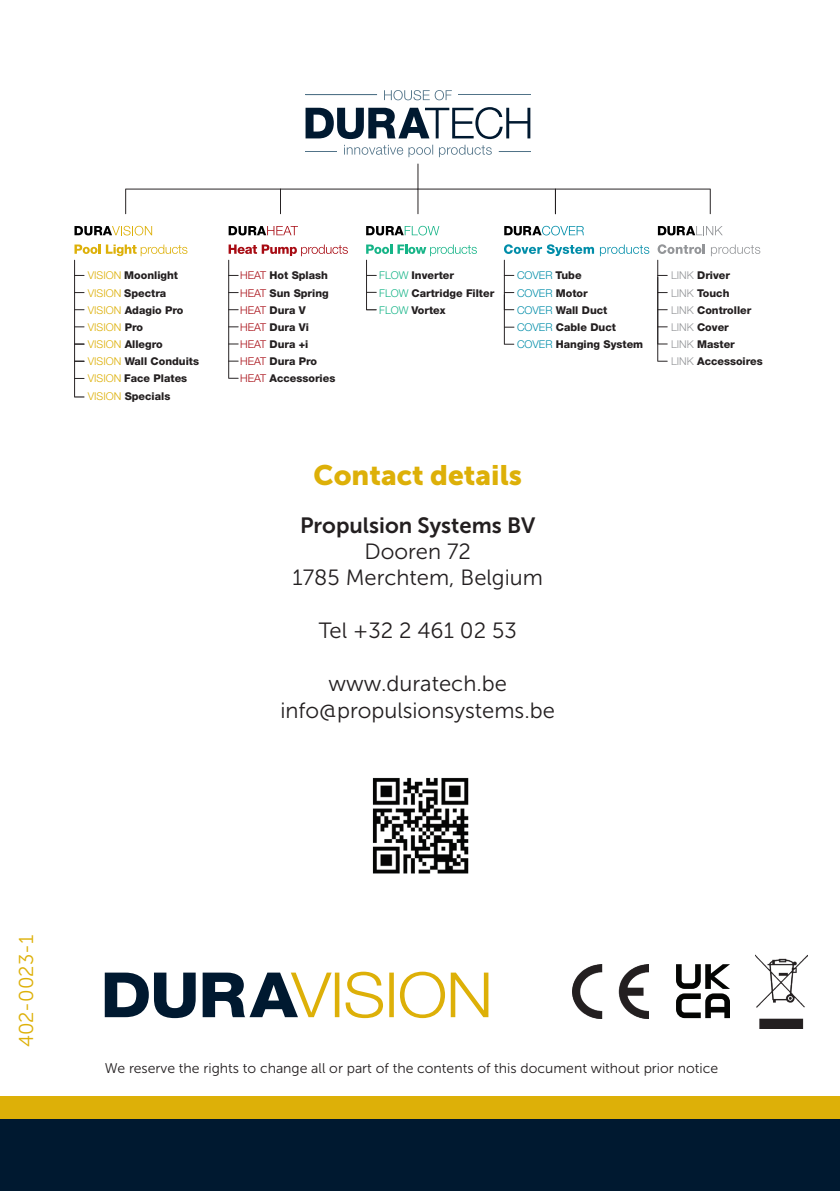
<style>
.page{position:relative;width:840px;height:1191px;background:#fff}
.page>*{position:absolute;margin:0;border:0;box-sizing:border-box;transform-origin:0 0}
.t1{font:28px "Museo Sans 900";color:#ddb008}
.t2{font:22px/26.4px "Museo Sans 300";color:#231f20;text-align:center}
.t3{font:22px "Museo Sans 700";color:#231f20}
.t4{font:20px "Museo Sans 300";color:#ddb008}
.t5{font:14px "Museo Sans 300";color:#231f20}
.t6{font:800 10.8px/17.2px "Helvetica Neue LT Std";color:#231f20}
.t7{font:300 10.8px "Helvetica Neue LT Std";color:#008da9}
.t8{font:300 10.8px "Helvetica Neue LT Std";color:#ddb008}
.s1{font-weight:300;color:#ddb008}
.s2{font-weight:800;color:#231f20}
.s3{font-weight:300;color:#a70a12}
.s4{font-weight:300;color:#15b487}
.s5{font-weight:300;color:#008da9}
.s6{font-weight:300;color:#939598}
</style>
<div class="page">
<img style="left:372px;top:777px;width:96px;height:96px">
<svg style="left:384px;top:90px;width:67px;height:10px"></svg>
<svg style="left:305px;top:107px;width:225px;height:32px"></svg>
<svg style="left:344px;top:145px;width:147px;height:12px"></svg>
<hr style="left:305px;top:151px;width:32px;height:1px;background:#517388">
<hr style="left:498px;top:151px;width:32px;height:1px;background:#517388">
<hr style="left:305px;top:94px;width:72px;height:1px;background:#517388">
<hr style="left:458px;top:94px;width:72px;height:1px;background:#517388">
<svg style="left:125px;top:164px;width:585px;height:50px"></svg>
<svg style="left:657px;top:260px;width:10px;height:102px"></svg>
<svg style="left:74px;top:226px;width:78px;height:9px"></svg>
<svg style="left:74px;top:244px;width:113px;height:153px"></svg>
<svg style="left:228px;top:226px;width:70px;height:9px"></svg>
<svg style="left:228px;top:244px;width:119px;height:135px"></svg>
<svg style="left:366px;top:226px;width:73px;height:9px"></svg>
<svg style="left:366px;top:244px;width:110px;height:66px"></svg>
<svg style="left:504px;top:226px;width:79px;height:9px"></svg>
<svg style="left:503px;top:244px;width:90px;height:101px"></svg>
<svg style="left:599px;top:244px;width:50px;height:12px"></svg>
<svg style="left:657px;top:226px;width:65px;height:9px"></svg>
<svg style="left:657px;top:244px;width:47px;height:10px"></svg>
<svg style="left:711px;top:244px;width:49px;height:12px"></svg>
<div style="left:0;top:1118px;width:839px;height:73px;background:#001930"></div>
<div style="left:0;top:1096px;width:839px;height:22px;background:#ddb008"></div>
<svg style="left:105px;top:971px;width:383px;height:47px"></svg>
<img style="left:755px;top:954px;width:52px;height:74px">
<img style="left:572px;top:964px;width:76px;height:55px">
<svg style="left:676px;top:964px;width:53px;height:54px"></svg>
<p class="t6" style="left:88px;top:267px;width:97px"><span class="s1">VISION</span> Moonlight<br><span class="s1">VISION</span> Spectra<br><span class="s1">VISION</span> Adagio Pro</p>
<p class="t6" style="left:88px;top:335px;width:113px"><span class="s1">VISION</span> Allegro<br><span class="s1">VISION</span> Wall Conduits<br><span class="s1">VISION</span> Face Plates</p>
<p class="t8" style="left:88px;top:320px;width:57px">VISION <span class="s2">Pro</span></p>
<p class="t6" style="left:88px;top:387px;width:84px"><span class="s1">VISION</span> Specials</p>
<p class="t6" style="left:240px;top:267px;width:90px"><span class="s3">HEAT</span> Hot Splash<br><span class="s3">HEAT</span> Sun Spring</p>
<p class="t6" style="left:240px;top:301px;width:67px"><span class="s3">HEAT</span> Dura V</p>
<p class="t6" style="left:379px;top:267px;width:116px"><span class="s4">FLOW</span> Inverter<br><span class="s4">FLOW</span> Cartridge Filter<br><span class="s4">FLOW</span> Vortex</p>
<p class="t7" style="left:516px;top:269px;width:66px">COVER <span class="s2">Tube</span></p>
<p class="t6" style="left:516px;top:301px;width:92px"><span class="s5">COVER</span> Wall Duct</p>
<p class="t7" style="left:516px;top:286px;width:72px">COVER <span class="s2">Motor</span></p>
<p class="t6" style="left:670px;top:267px;width:60px"><span class="s6">LINK</span> Driver</p>
<p class="t6" style="left:670px;top:284px;width:60px"><span class="s6">LINK</span> Touch</p>
<p class="t6" style="left:670px;top:301px;width:82px"><span class="s6">LINK</span> Controller</p>
<p class="t6" style="left:240px;top:318px;width:70px"><span class="s3">HEAT</span> Dura Vi</p>
<p class="t6" style="left:516px;top:318px;width:100px"><span class="s5">COVER</span> Cable Duct</p>
<p class="t6" style="left:670px;top:318px;width:59px"><span class="s6">LINK</span> Cover</p>
<p class="t6" style="left:240px;top:335px;width:70px"><span class="s3">HEAT</span> Dura +i</p>
<p class="t6" style="left:516px;top:335px;width:128px"><span class="s5">COVER</span> Hanging System</p>
<p class="t6" style="left:670px;top:335px;width:65px"><span class="s6">LINK</span> Master</p>
<p class="t6" style="left:240px;top:353px;width:97px"><span class="s3">HEAT</span> Dura Pro<br><span class="s3">HEAT</span> Accessories</p>
<p class="t6" style="left:670px;top:352px;width:93px"><span class="s6">LINK</span> Accessoires</p>
<h1 class="t1" style="left:313px;top:459px;width:210px">Contact details</h1>
<h2 class="t3" style="left:300px;top:513px;width:237px">Propulsion Systems BV</h2>
<h2 class="t2" style="left:292px;top:538px;width:252px">Dooren 72<br>1785 Merchtem, Belgium</h2>
<h2 class="t2" style="left:318px;top:617px;width:199px">Tel +32 2 461 02 53</h2>
<h2 class="t2" style="left:280px;top:670px;width:276px">www.duratech.be info@propulsionsystems.be</h2>
<h3 class="t4" style="left:16px;top:1047px;width:114px;rotate:-90deg">402-0023-1</h3>
<p class="t5" style="left:105px;top:1061px;width:614px">We reserve the rights to change all or part of the contents of this document without prior notice</p>
</div>
